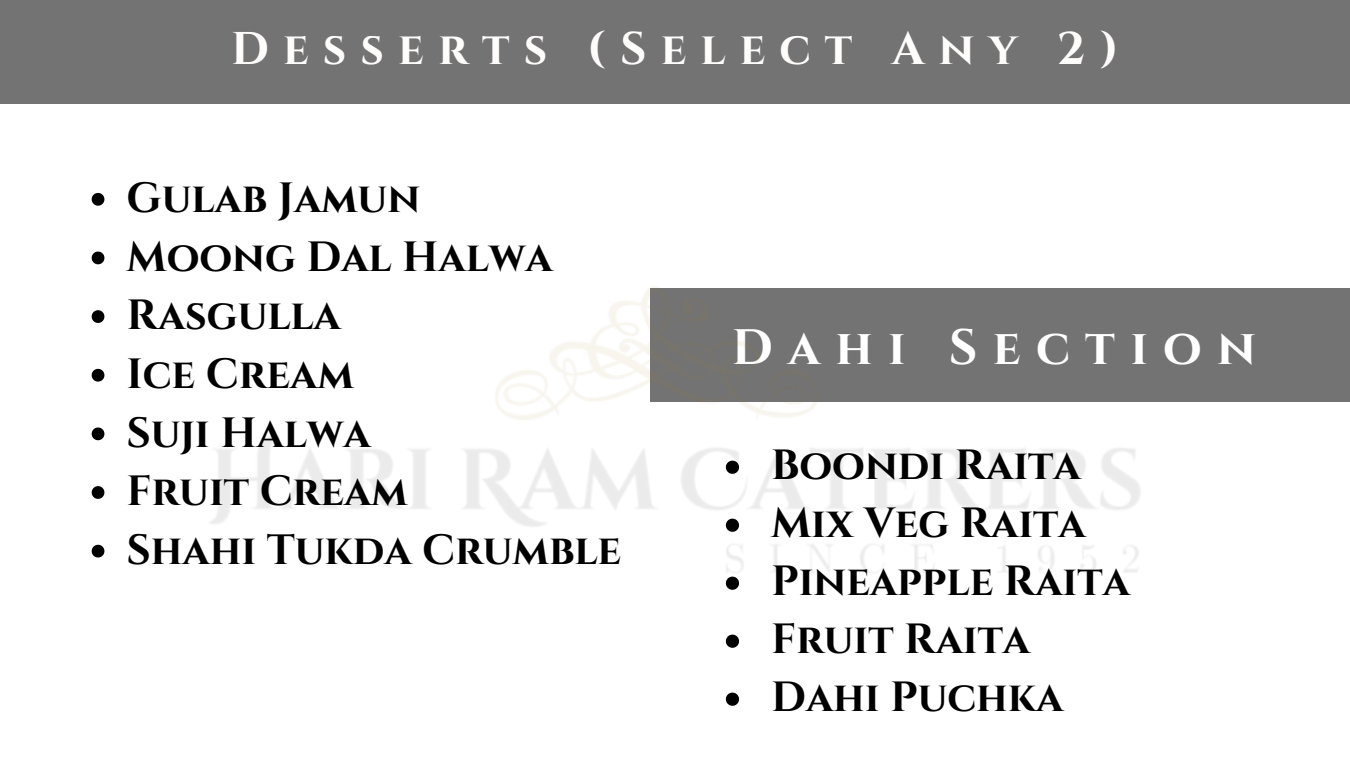
<style>
.page{position:relative;width:1350px;height:761px;background:#fff}
.page>*{position:absolute;margin:0;border:0;box-sizing:border-box;transform-origin:0 0}
.t1{font:700 49.65px "Cinzel";letter-spacing:.31em;color:#fff}
.t2{font:700 45.75px "Cinzel";letter-spacing:.31em;color:#fffcfc}
.t3{font:700 42.15px "Cinzel";color:#000}
</style>
<div class="page">
<div style="left:0;top:0;width:1350px;height:103px;background:#737373"></div>
<div style="left:650px;top:288px;width:700px;height:113px;background:#737373"></div>
<svg style="left:92px;top:193px;width:12px;height:13px"></svg>
<svg style="left:92px;top:251px;width:6px;height:13px"></svg>
<svg style="left:92px;top:310px;width:6px;height:13px"></svg>
<svg style="left:92px;top:369px;width:6px;height:12px"></svg>
<svg style="left:92px;top:427px;width:6px;height:13px"></svg>
<svg style="left:92px;top:486px;width:6px;height:13px"></svg>
<svg style="left:92px;top:544px;width:6px;height:13px"></svg>
<svg style="left:726px;top:694px;width:13px;height:11px"></svg>
<img style="left:98px;top:196px;width:1178px;height:498px">
<h1 class="t2" style="left:231px;top:19px;width:889px">Desserts (Select Any 2)</h1>
<p class="t3" style="left:126px;top:171px;width:295px">Gulab Jamun</p>
<p class="t3" style="left:126px;top:230px;width:428px">Moong Dal Halwa</p>
<p class="t3" style="left:126px;top:288px;width:216px">Rasgulla</p>
<p class="t3" style="left:126px;top:347px;width:229px">Ice Cream</p>
<p class="t3" style="left:126px;top:405px;width:246px">Suji Halwa</p>
<p class="t3" style="left:126px;top:464px;width:283px">Fruit Cream</p>
<p class="t3" style="left:126px;top:523px;width:496px">Shahi Tukda Crumble</p>
<p class="t1" style="left:732px;top:316px;width:526px">Dahi Section</p>
<h1 class="t3" style="left:771px;top:438px;width:311px">Boondi Raita</h1>
<p class="t3" style="left:771px;top:496px;width:316px">Mix Veg Raita</p>
<p class="t3" style="left:771px;top:554px;width:360px">Pineapple Raita</p>
<p class="t3" style="left:771px;top:612px;width:260px">Fruit Raita</p>
<p class="t3" style="left:771px;top:670px;width:294px">Dahi Puchka</p>
</div>
